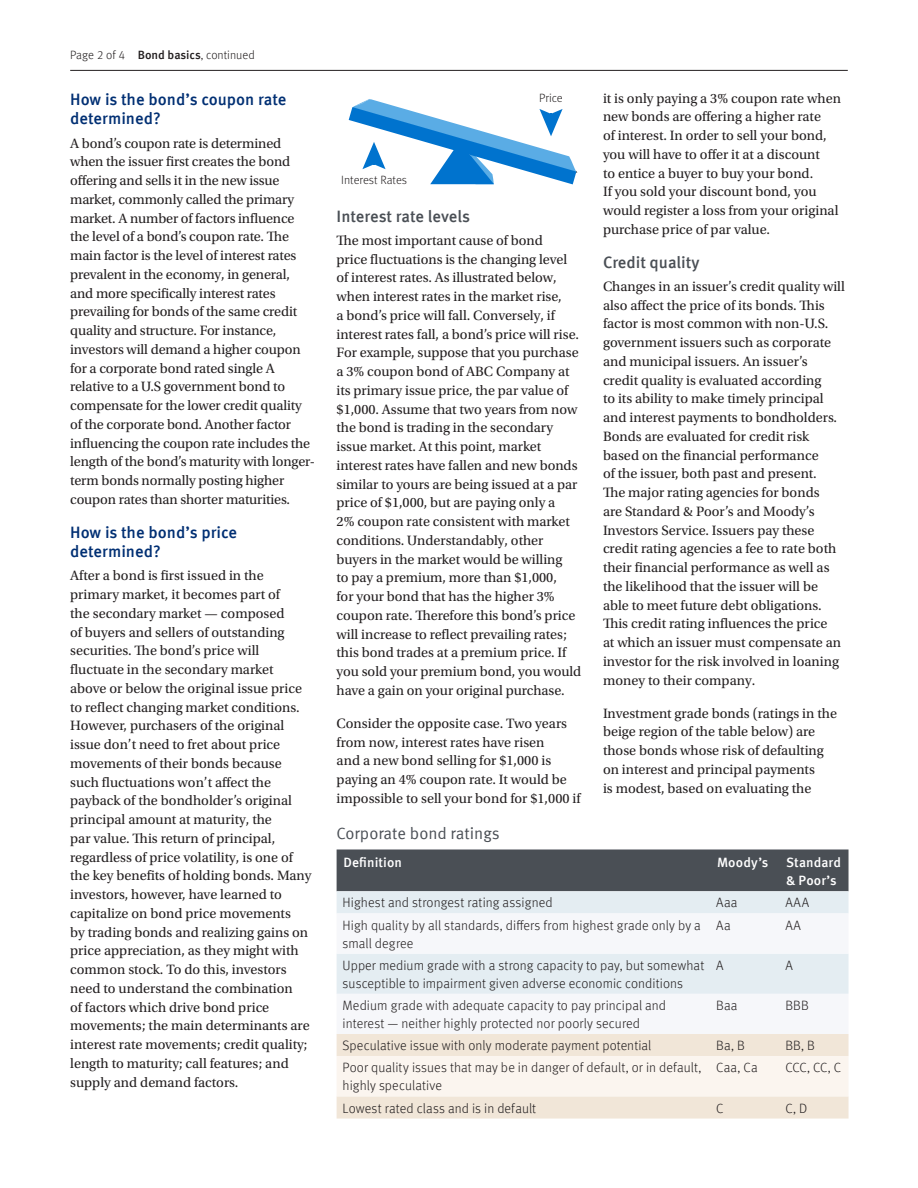
<style>
.page{position:relative;width:918px;height:1188px;background:#fff}
.page>*{position:absolute;margin:0;border:0;box-sizing:border-box;transform-origin:0 0}
.Text_Headline{font:500 16.5px/19.5px "Meta Offc";color:#002f73}
.Subhead_-_L1{font:500 16.5px "Meta Offc";color:#4a4f55}
.Sub_Subhead_-_L2{font:16.5px "Meta Offc Norm";color:#4a4f55}
.Body_copy{font:14.25px/18.8px "Utopia Std";letter-spacing:-.005em;color:#231f20}
.Table_Graph_Chart_te{font:300 13.5px/18px "Meta Offc";letter-spacing:.005em;color:#231f20}
.Table_Header{font:500 13.5px/18px "Meta Offc";letter-spacing:.01em;color:#fff}
.Page_Details__top{font:300 12px "Meta Offc";color:#231f20}
.s1{font-weight:500}
</style>
<div class="page">
<hr style="left:70px;top:70px;width:778px;height:1px;background:#231f20">
<svg style="left:349px;top:99px;width:229px;height:85px"></svg>
<div style="left:337px;top:849px;width:512px;height:42px;background:#4a4f55"></div>
<div style="left:337px;top:891px;width:512px;height:22px;background:#e4edf2"></div>
<svg style="left:337px;top:913px;width:512px;height:81px;fill:#f4f6f9"></svg>
<svg style="left:337px;top:1034px;width:512px;height:85px"></svg>
<p class="Page_Details__top" style="left:70px;top:48px;width:186px">Page 2 of 4 <span class="s1">Bond basics</span>, continued</p>
<p class="Text_Headline" style="left:70px;top:90px;width:218px">How is the bond’s coupon rate determined?</p>
<p class="Body_copy" style="left:70px;top:134px;width:246px">A bond’s coupon rate is determined when the issuer first creates the bond offering and sells it in the new issue market, commonly called the primary market. A number of factors influence the level of a bond’s coupon rate. The main factor is the level of interest rates prevalent in the economy, in general, and more specifically interest rates prevailing for bonds of the same credit quality and structure. For instance, investors will demand a higher coupon for a corporate bond rated single A relative to a U.S government bond to compensate for the lower credit quality of the corporate bond. Another factor influencing the coupon rate includes the length of the bond’s maturity with longer&shy;term bonds normally posting higher coupon rates than shorter maturities.</p>
<p class="Text_Headline" style="left:70px;top:523px;width:168px">How is the bond’s price determined?</p>
<p class="Body_copy" style="left:70px;top:567px;width:243px">After a bond is first issued in the primary market, it becomes part of<br>the secondary market — composed<br>of buyers and sellers of outstanding securities. The bond’s price will fluctuate in the secondary market above or below the original issue price to reflect changing market conditions.<br>However, purchasers of the original issue don’t need to fret about price movements of their bonds because such fluctuations won’t affect the payback of the bondholder’s original principal amount at maturity, the<br>par value. This return of principal, regardless of price volatility, is one of the key benefits of holding bonds. Many investors, however, have learned to capitalize on bond price movements<br>by trading bonds and realizing gains on price appreciation, as they might with common stock. To do this, investors need to understand the combination<br>of factors which drive bond price movements; the main determinants are interest rate movements; credit quality; length to maturity; call features; and supply and demand factors.</p>
<p class="Page_Details__top" style="left:341px;top:173px;width:67px">Interest Rates</p>
<p class="Page_Details__top" style="left:539px;top:91px;width:25px">Price</p>
<p class="Subhead_-_L1" style="left:337px;top:206px;width:135px">Interest rate levels</p>
<p class="Body_copy" style="left:337px;top:231px;width:246px">The most important cause of bond<br>price fluctuations is the changing level of interest rates. As illustrated below, when interest rates in the market rise,<br>a bond’s price will fall. Conversely, if interest rates fall, a bond’s price will rise.<br>For example, suppose that you purchase a 3% coupon bond of ABC Company at its primary issue price, the par value of $1,000. Assume that two years from now the bond is trading in the secondary issue market. At this point, market interest rates have fallen and new bonds similar to yours are being issued at a par price of $1,000, but are paying only a<br>2% coupon rate consistent with market conditions. Understandably, other buyers in the market would be willing<br>to pay a premium, more than $1,000,<br>for your bond that has the higher 3% coupon rate. Therefore this bond’s price will increase to reflect prevailing rates; this bond trades at a premium price. If you sold your premium bond, you would have a gain on your original purchase.</p>
<p class="Body_copy" style="left:337px;top:714px;width:245px">Consider the opposite case. Two years from now, interest rates have risen<br>and a new bond selling for $1,000 is paying an 4% coupon rate. It would be impossible to sell your bond for $1,000 if</p>
<p class="Body_copy" style="left:603px;top:89px;width:240px">it is only paying a 3% coupon rate when new bonds are offering a higher rate<br>of interest. In order to sell your bond, you will have to offer it at a discount<br>to entice a buyer to buy your bond.<br>If you sold your discount bond, you would register a loss from your original purchase price of par value.</p>
<p class="Subhead_-_L1" style="left:603px;top:252px;width:98px">Credit quality</p>
<p class="Body_copy" style="left:603px;top:277px;width:243px">Changes in an issuer’s credit quality will also affect the price of its bonds. This factor is most common with non-U.S. government issuers such as corporate and municipal issuers. An issuer’s credit quality is evaluated according<br>to its ability to make timely principal and interest payments to bondholders.<br>Bonds are evaluated for credit risk based on the financial performance<br>of the issuer, both past and present.<br>The major rating agencies for bonds<br>are Standard &amp; Poor’s and Moody’s Investors Service. Issuers pay these credit rating agencies a fee to rate both their financial performance as well as the likelihood that the issuer will be able to meet future debt obligations.<br>This credit rating influences the price<br>at which an issuer must compensate an investor for the risk involved in loaning money to their company.</p>
<p class="Body_copy" style="left:603px;top:704px;width:236px">Investment grade bonds (ratings in the beige region of the table below) are those bonds whose risk of defaulting on interest and principal payments<br>is modest, based on evaluating the</p>
<p class="Sub_Subhead_-_L2" style="left:337px;top:824px;width:165px">Corporate bond ratings</p>
<p class="Table_Header" style="left:343px;top:853px;width:60px">Definition</p>
<p class="Table_Header" style="left:717px;top:853px;width:53px">Moody’s</p>
<p class="Table_Header" style="left:786px;top:853px;width:56px">Standard &amp; Poor’s</p>
<p class="Table_Graph_Chart_te" style="left:343px;top:894px;width:212px">Highest and strongest rating assigned</p>
<p class="Table_Graph_Chart_te" style="left:716px;top:894px;width:23px">Aaa</p>
<p class="Table_Graph_Chart_te" style="left:785px;top:894px;width:25px">AAA</p>
<p class="Table_Graph_Chart_te" style="left:343px;top:916px;width:360px">High quality by all standards, differs from highest grade only by a small degree</p>
<p class="Table_Graph_Chart_te" style="left:716px;top:916px;width:16px">Aa</p>
<p class="Table_Graph_Chart_te" style="left:785px;top:916px;width:17px">AA</p>
<p class="Table_Graph_Chart_te" style="left:343px;top:957px;width:363px">Upper medium grade with a strong capacity to pay, but somewhat susceptible to impairment given adverse economic conditions</p>
<p class="Table_Graph_Chart_te" style="left:716px;top:957px;width:9px">A</p>
<p class="Table_Graph_Chart_te" style="left:785px;top:957px;width:9px">A</p>
<p class="Table_Graph_Chart_te" style="left:343px;top:997px;width:325px">Medium grade with adequate capacity to pay principal and interest — neither highly protected nor poorly secured</p>
<p class="Table_Graph_Chart_te" style="left:716px;top:997px;width:23px">Baa</p>
<p class="Table_Graph_Chart_te" style="left:785px;top:997px;width:25px">BBB</p>
<p class="Table_Graph_Chart_te" style="left:343px;top:1037px;width:310px">Speculative issue with only moderate payment potential</p>
<p class="Table_Graph_Chart_te" style="left:716px;top:1037px;width:30px">Ba, B</p>
<p class="Table_Graph_Chart_te" style="left:785px;top:1037px;width:31px">BB, B</p>
<p class="Table_Graph_Chart_te" style="left:343px;top:1059px;width:360px">Poor quality issues that may be in danger of default, or in default, highly speculative</p>
<p class="Table_Graph_Chart_te" style="left:716px;top:1059px;width:43px">Caa, Ca</p>
<p class="Table_Graph_Chart_te" style="left:785px;top:1059px;width:57px">CCC, CC, C</p>
<p class="Table_Graph_Chart_te" style="left:343px;top:1099px;width:195px">Lowest rated class and is in default</p>
<p class="Table_Graph_Chart_te" style="left:716px;top:1099px;width:9px">C</p>
<p class="Table_Graph_Chart_te" style="left:785px;top:1099px;width:23px">C, D</p>
</div>
